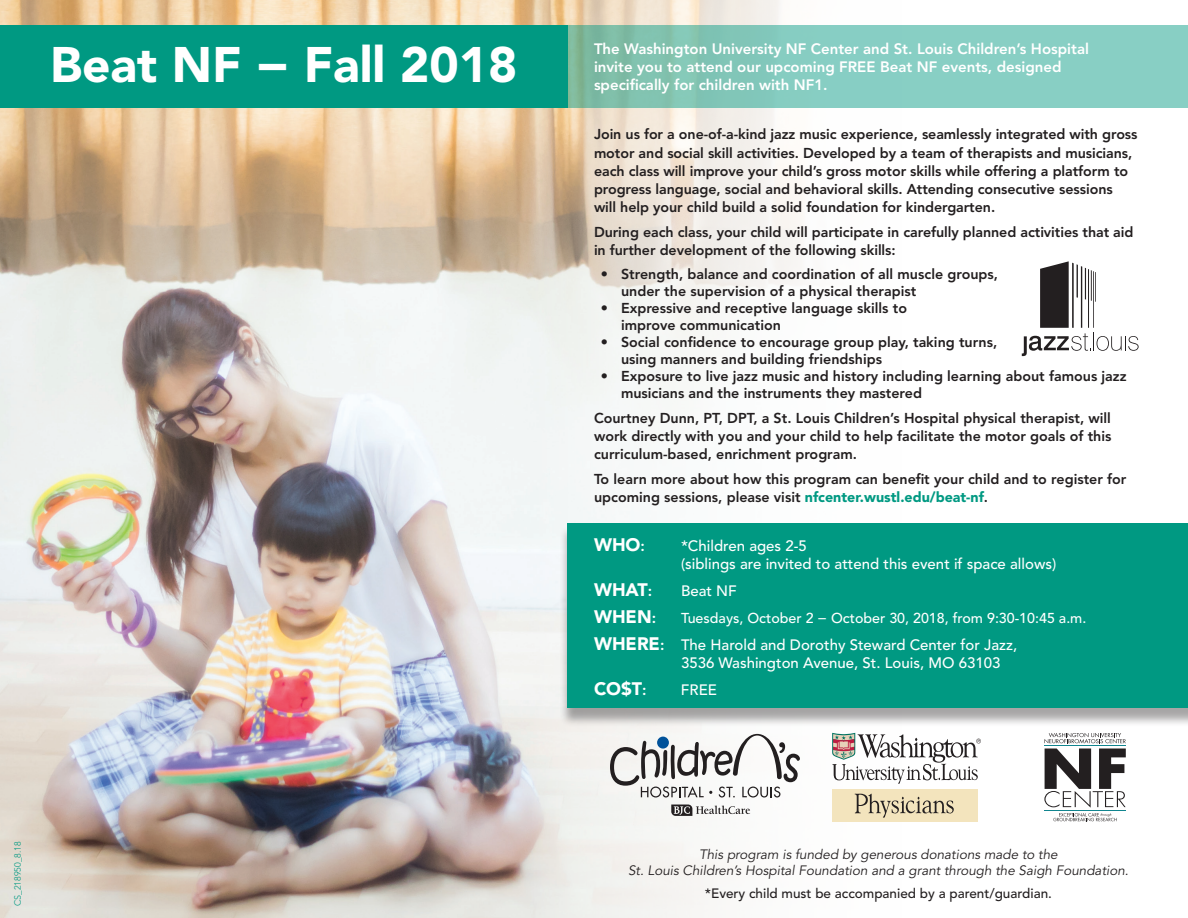
<style>
.page{position:relative;width:1188px;height:918px;background:#fff}
.page>*{position:absolute;margin:0;border:0;box-sizing:border-box;transform-origin:0 0}
.t1{font:900 49.5px "Avenir LT Std";color:#fff}
.t2{font:900 18px "Avenir LT Std";color:#fff}
.t3{font:500 15px/18px "Avenir LT Std";color:#fff}
.t4{font:800 15px/18px "Avenir LT Std";color:#fff}
.Main_Copy{font:800 14.25px/18.1px "Avenir LT Std";letter-spacing:-.005em;color:#231f20}
.t5{font:500 14.25px "Avenir LT Std";color:#fff}
.t6{font:italic 13.5px/16.2px "Avenir LT Std";color:#231f20;text-align:center}
.t7{font:500 13.5px "Avenir LT Std";color:#231f20}
.t8{font:300 9px "Avenir LT Std";color:#009982}
.s1{font-weight:900;color:#009982}
.s2{font-weight:800;font-size:15px}
.s3{font-weight:900;font-size:18px}
.s4{font-weight:800}
</style>
<div class="page">
<img style="left:0;top:0;width:927px;height:918px">
<div style="left:559px;top:526px;width:629px;height:201px;background:#231f20;opacity:.4"></div>
<div style="left:567px;top:523px;width:621px;height:185px;background:#009982"></div>
<svg style="left:567px;top:25px;width:621px;height:83px;fill:#87cec4"></svg>
<div style="left:0;top:25px;width:567px;height:83px;background:#009982"></div>
<svg style="left:610px;top:734px;width:190px;height:64px"></svg>
<svg style="left:671px;top:805px;width:79px;height:11px"></svg>
<svg style="left:832px;top:733px;width:149px;height:51px"></svg>
<div style="left:832px;top:789px;width:146px;height:32px;background:#f3e4bd"></div>
<svg style="left:855px;top:793px;width:99px;height:25px"></svg>
<svg style="left:1044px;top:749px;width:82px;height:72px"></svg>
<hr style="left:1044px;top:745px;width:82px;height:1px;background:#11858f">
<svg style="left:1045px;top:733px;width:81px;height:10px"></svg>
<hr style="left:1044px;top:810px;width:82px;height:1px;background:#11858f">
<svg style="left:1022px;top:261px;width:117px;height:95px"></svg>
<p class="t1" style="left:50px;top:34px;width:469px">Beat NF − Fall 2018</p>
<p class="t8" style="left:12px;top:906px;width:66px;rotate:-90deg">CS_218950_8.18</p>
<p class="t4" style="left:594px;top:40px;width:496px">The Washington University NF Center and St. Louis Children’s Hospital invite you to attend our upcoming FREE Beat NF events, designed specifically for children with NF1.</p>
<p class="Main_Copy" style="left:594px;top:126px;width:545px">Join us for a one-of-a-kind jazz music experience, seamlessly integrated with gross motor and social skill activities. Developed by a team of therapists and musicians, each class will improve your child’s gross motor skills while offering a platform to progress language, social and behavioral skills. Attending consecutive sessions will help your child build a solid foundation for kindergarten.</p>
<p class="Main_Copy" style="left:594px;top:223px;width:541px">During each class, your child will participate in carefully planned activities that aid in further development of the following skills:</p>
<p class="Main_Copy" style="left:621px;top:265px;width:379px;line-height:17.1px;text-indent:-20px">• Strength, balance and coordination of all muscle groups, under the supervision of a physical therapist</p>
<p class="Main_Copy" style="left:621px;top:299px;width:288px;line-height:17.1px;text-indent:-20px">• Expressive and receptive language skills to improve communication</p>
<p class="Main_Copy" style="left:621px;top:333px;width:378px;line-height:17.1px;text-indent:-20px">• Social confidence to encourage group play, taking turns, using manners and building friendships</p>
<p class="Main_Copy" style="left:621px;top:368px;width:507px;line-height:17.1px;text-indent:-20px">• Exposure to live jazz music and history including learning about famous jazz musicians and the instruments they mastered</p>
<p class="Main_Copy" style="left:594px;top:409px;width:519px;text-align:justify">Courtney Dunn, PT, DPT, a St. Louis Children’s Hospital physical therapist, will work directly with you and your child to help facilitate the motor goals of this curriculum-based, enrichment program.</p>
<p class="Main_Copy" style="left:594px;top:470px;width:534px">To learn more about how this program can benefit your child and to register for upcoming sessions, please visit <span class="s1">nfcenter.wustl.edu/beat-nf</span>.</p>
<p class="t2" style="left:594px;top:533px;width:53px">WHO<span class="s2">:</span></p>
<p class="t3" style="left:681px;top:537px;width:377px">*Children ages 2-5<br>(siblings are invited to attend this event if space allows)</p>
<p class="t2" style="left:594px;top:578px;width:60px">WHAT<span class="s2">:</span></p>
<p class="t3" style="left:681px;top:582px;width:57px">Beat NF</p>
<p class="t2" style="left:594px;top:605px;width:64px">WHEN<span class="s2">:</span></p>
<p class="t5" style="left:681px;top:609px;width:407px">Tuesdays, October 2 − October 30, 2018, from 9:30-10:45 a.m.</p>
<p class="t3" style="left:681px;top:636px;width:338px;text-indent:-87px"><span class="s3">WHERE</span><span class="s4">:</span> The Harold and Dorothy Steward Center for Jazz,<br>3536 Washington Avenue, St. Louis, MO 63103</p>
<p class="t2" style="left:594px;top:677px;width:54px">CO$T<span class="s2">:</span></p>
<p class="t3" style="left:681px;top:681px;width:38px">FREE</p>
<p class="t6" style="left:628px;top:847px;width:502px">This program is funded by generous donations made to the<br>St. Louis Children’s Hospital Foundation and a grant through the Saigh Foundation.</p>
<p class="t7" style="left:705px;top:886px;width:349px">*Every child must be accompanied by a parent/guardian.</p>
</div>
